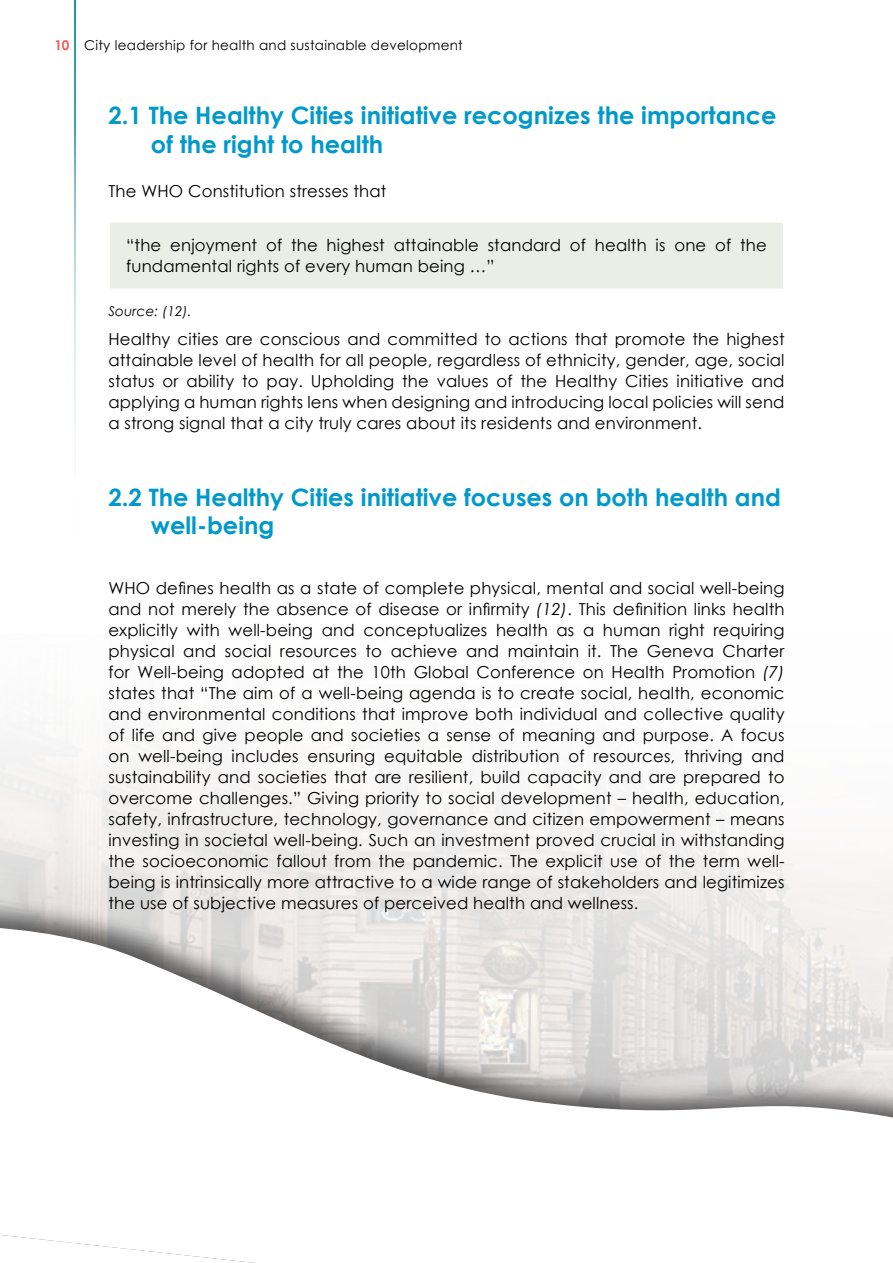
<style>
.page{position:relative;width:893px;height:1263px;background:#fff}
.page>*{position:absolute;margin:0;border:0;box-sizing:border-box;transform-origin:0 0}
.t1{font:700 24px/28.8px "Century Gothic";color:#09c}
.t2{font:16.5px/21px "Century Gothic";letter-spacing:.01em;color:#000;text-align:justify}
.t3{font:13.5px "Century Gothic";letter-spacing:.02em;color:#000}
.t4{font:italic 13.5px "Century Gothic";letter-spacing:.01em;color:#000}
.s1{font-weight:700;color:#f15d5c}
.s2{font-style:italic}
</style>
<div class="page">
<hr style="left:0;top:45px;width:38px;height:2px;background:#9cbb58">
<svg style="left:74px;top:0;width:1px;height:437px"></svg>
<svg style="left:0;top:888px;width:893px;height:375px"></svg>
<div style="left:109px;top:222px;width:675px;height:67px;background:#e9efe4"></div>
<hr style="left:108px;top:221px;width:676px;height:2px;background:#fff">
<hr style="left:108px;top:223px;width:2px;height:65px;background:#fff">
<hr style="left:783px;top:223px;width:1px;height:65px;background:#fff">
<hr style="left:108px;top:288px;width:676px;height:2px;background:#fff">
<p class="t3" style="left:54px;top:36px;width:410px"><span class="s1">10</span> City leadership for health and sustainable development</p>
<h1 class="t1" style="left:151px;top:100px;width:627px;text-indent:-43px">2.1 The Healthy Cities initiative recognizes the importance of the right to health</h1>
<p class="t2" style="left:108px;top:181px;width:280px">The WHO Constitution stresses that</p>
<p class="t2" style="left:126px;top:235px;width:642px">“the enjoyment of the highest attainable standard of health is one of the fundamental rights of every human being …”</p>
<p class="t4" style="left:108px;top:301px;width:85px">Source: (12).</p>
<p class="t2" style="left:108px;top:328px;width:678px">Healthy cities are conscious and committed to actions that promote the highest attainable level of health for all people, regardless of ethnicity, gender, age, social status or ability to pay. Upholding the values of the Healthy Cities initiative and applying a human rights lens when designing and introducing local policies will send a strong signal that a city truly cares about its residents and environment.</p>
<h1 class="t1" style="left:151px;top:481px;width:631px;text-indent:-43px">2.2 The Healthy Cities initiative focuses on both health and well-being</h1>
<p class="t2" style="left:108px;top:577px;width:678px">WHO defines health as a state of complete physical, mental and social well-being and not merely the absence of disease or infirmity <span class="s2">(12)</span>. This definition links health explicitly with well-being and conceptualizes health as a human right requiring physical and social resources to achieve and maintain it. The Geneva Charter for Well-being adopted at the 10th Global Conference on Health Promotion <span class="s2">(7) </span>states that “The aim of a well-being agenda is to create social, health, economic and environmental conditions that improve both individual and collective quality of life and give people and societies a sense of meaning and purpose. A focus on well-being includes ensuring equitable distribution of resources, thriving and sustainability and societies that are resilient, build capacity and are prepared to overcome challenges.” Giving priority to social development – health, education, safety, infrastructure, technology, governance and citizen empowerment – means investing in societal well-being. Such an investment proved crucial in withstanding the socioeconomic fallout from the pandemic. The explicit use of the term well&shy;being is intrinsically more attractive to a wide range of stakeholders and legitimizes the use of subjective measures of perceived health and wellness.</p>
</div>
